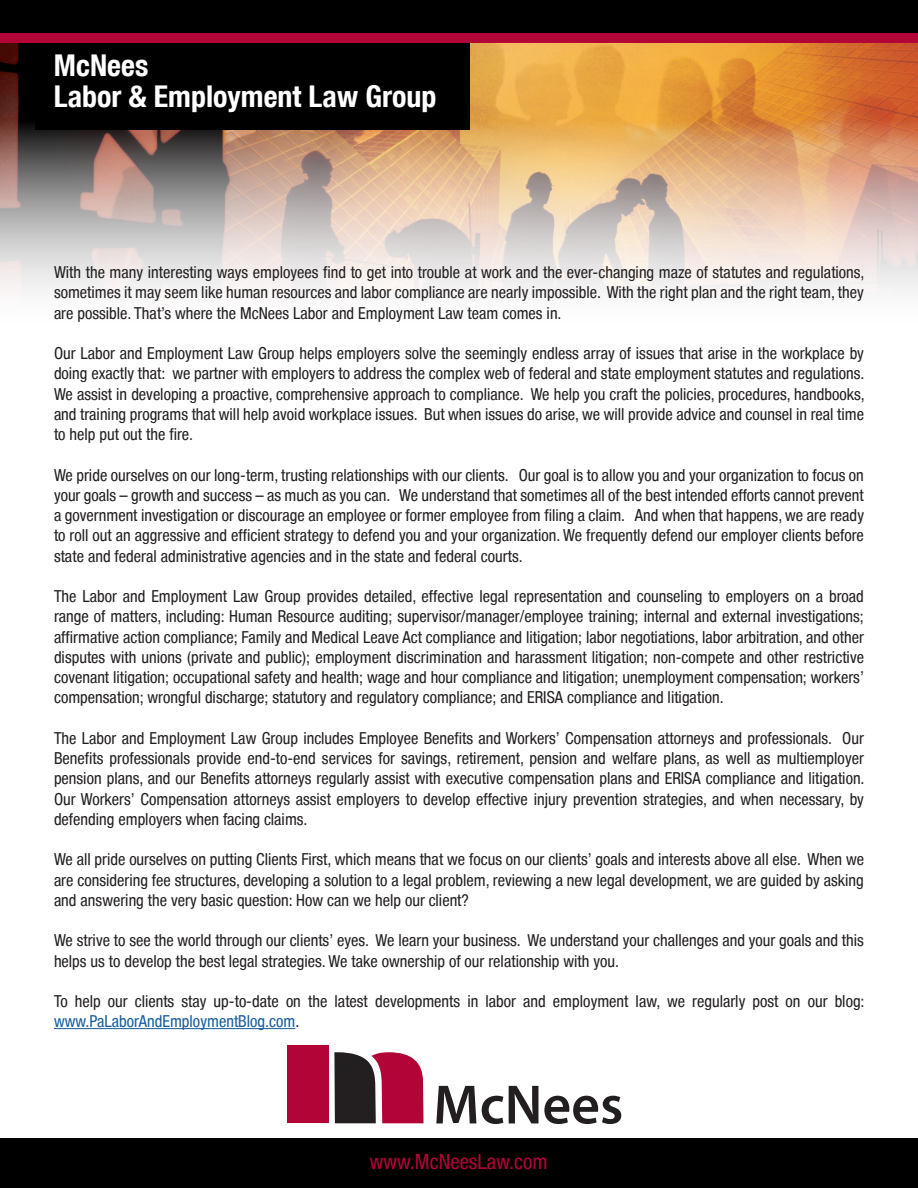
<style>
.page{position:relative;width:918px;height:1188px;background:#fff}
.page>*{position:absolute;margin:0;border:0;box-sizing:border-box;transform-origin:0 0}
.t1{font:700 condensed 30px/31.5px "Helvetica Neue Condensed";color:#fff}
.t2{font:condensed 21px "Helvetica Neue Condensed";color:#b30437}
.t3{font:condensed 16.5px/20.2px "Helvetica Neue Condensed";color:#231f20;text-align:justify}
.s1{color:#175d9e}
</style>
<div class="page">
<img style="left:0;top:42px;width:918px;height:250px">
<div style="left:0;top:0;width:918px;height:38px;background:#000001"></div>
<div style="left:0;top:1138px;width:918px;height:50px;background:#000001"></div>
<div style="left:36px;top:42px;width:434px;height:88px;background:#000001"></div>
<div style="left:0;top:33px;width:918px;height:9px;background:#b30437"></div>
<hr style="left:54px;top:1028px;width:241px;height:1px;background:#175d9e">
<svg style="left:436px;top:1086px;width:40px;height:37px"></svg>
<svg style="left:482px;top:1096px;width:21px;height:28px"></svg>
<svg style="left:509px;top:1086px;width:29px;height:37px"></svg>
<svg style="left:544px;top:1096px;width:77px;height:28px"></svg>
<div style="left:287px;top:1045px;width:41px;height:78px;background:#b30437"></div>
<svg style="left:334px;top:1052px;width:90px;height:71px;background:#803047"></svg>
<p class="t1" style="left:54px;top:49px;width:384px">McNees<br>Labor &amp; Employment Law Group</p>
<p class="t3" style="left:54px;top:262px;width:812px">With the many interesting ways employees find to get into trouble at work and the ever-changing maze of statutes and regulations, sometimes it may seem like human resources and labor compliance are nearly impossible. With the right plan and the right team, they are possible. That’s where the McNees Labor and Employment Law team comes in.</p>
<p class="t3" style="left:54px;top:343px;width:812px">Our Labor and Employment Law Group helps employers solve the seemingly endless array of issues that arise in the workplace by doing exactly that: we partner with employers to address the complex web of federal and state employment statutes and regulations.<br>We assist in developing a proactive, comprehensive approach to compliance. We help you craft the policies, procedures, handbooks, and training programs that will help avoid workplace issues. But when issues do arise, we will provide advice and counsel in real time to help put out the fire.</p>
<p class="t3" style="left:54px;top:465px;width:812px">We pride ourselves on our long-term, trusting relationships with our clients. Our goal is to allow you and your organization to focus on your goals – growth and success – as much as you can. We understand that sometimes all of the best intended efforts cannot prevent a government investigation or discourage an employee or former employee from filing a claim. And when that happens, we are ready to roll out an aggressive and efficient strategy to defend you and your organization. We frequently defend our employer clients before state and federal administrative agencies and in the state and federal courts.</p>
<p class="t3" style="left:54px;top:586px;width:812px">The Labor and Employment Law Group provides detailed, effective legal representation and counseling to employers on a broad range of matters, including: Human Resource auditing; supervisor/manager/employee training; internal and external investigations; affirmative action compliance; Family and Medical Leave Act compliance and litigation; labor negotiations, labor arbitration, and other disputes with unions (private and public); employment discrimination and harassment litigation; non-compete and other restrictive covenant litigation; occupational safety and health; wage and hour compliance and litigation; unemployment compensation; workers’ compensation; wrongful discharge; statutory and regulatory compliance; and ERISA compliance and litigation.</p>
<p class="t3" style="left:54px;top:728px;width:812px">The Labor and Employment Law Group includes Employee Benefits and Workers’ Compensation attorneys and professionals. Our Benefits professionals provide end-to-end services for savings, retirement, pension and welfare plans, as well as multiemployer pension plans, and our Benefits attorneys regularly assist with executive compensation plans and ERISA compliance and litigation.<br>Our Workers’ Compensation attorneys assist employers to develop effective injury prevention strategies, and when necessary, by defending employers when facing claims.</p>
<p class="t3" style="left:54px;top:849px;width:812px">We all pride ourselves on putting Clients First, which means that we focus on our clients’ goals and interests above all else. When we are considering fee structures, developing a solution to a legal problem, reviewing a new legal development, we are guided by asking and answering the very basic question: How can we help our client?</p>
<p class="t3" style="left:54px;top:930px;width:811px">We strive to see the world through our clients’ eyes. We learn your business. We understand your challenges and your goals and this helps us to develop the best legal strategies. We take ownership of our relationship with you.</p>
<p class="t3" style="left:54px;top:991px;width:812px">To help our clients stay up-to-date on the latest developments in labor and employment law, we regularly post on our blog: <span class="s1">www.PaLaborAndEmploymentBlog.com</span>.</p>
<p class="t2" style="left:370px;top:1149px;width:179px">www.McNeesLaw.com</p>
</div>
